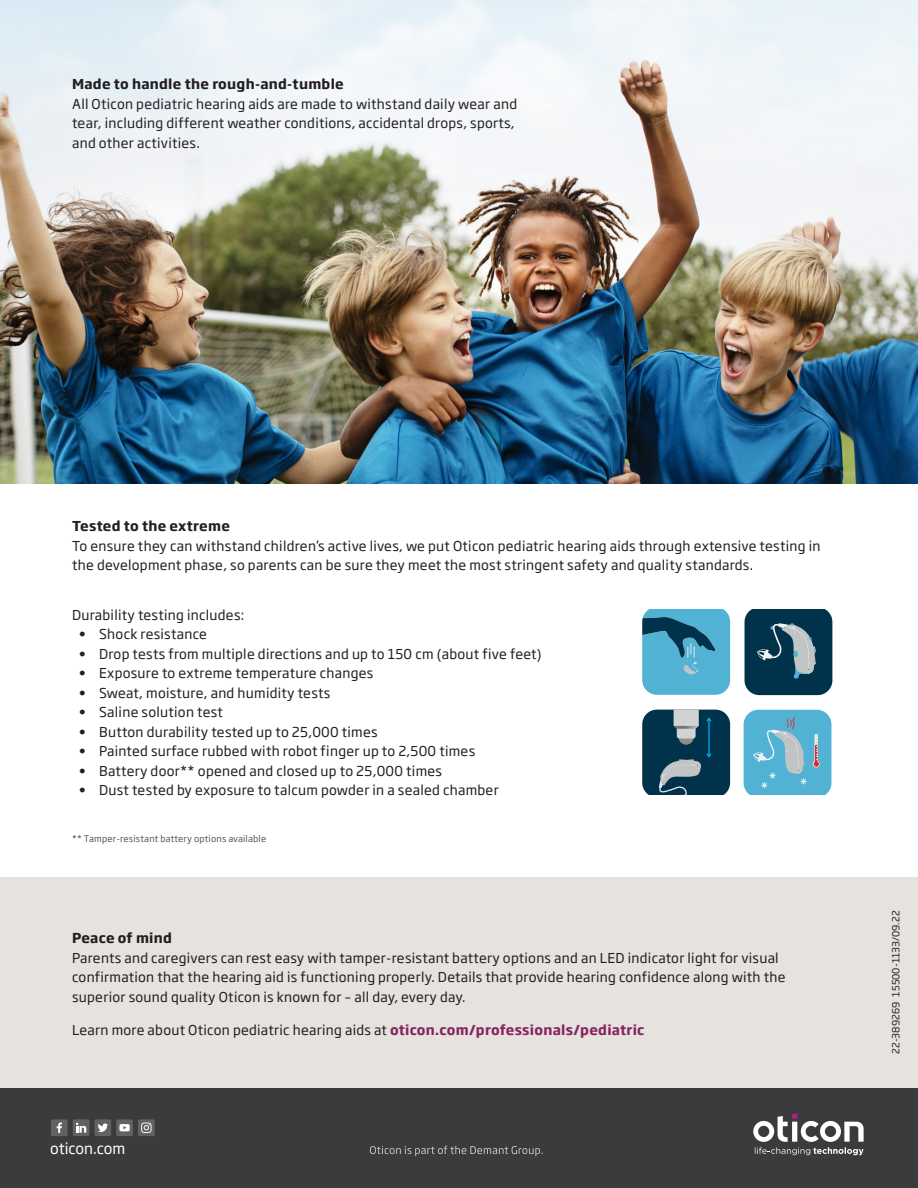
<style>
.page{position:relative;width:918px;height:1188px;background:#fff}
.page>*{position:absolute;margin:0;border:0;box-sizing:border-box;transform-origin:0 0}
.OTI20_Web_Adress_Neg{font:15px "Soho Gothic Pro";color:#fff}
.OTI20_Body_9_13{font:13.5px/19.5px "Soho Gothic Pro";letter-spacing:.02em;color:#231f20}
.OTI20_Body_9_13-2{font:700 13.5px "Soho Gothic Pro";letter-spacing:.02em;color:#231f20}
.OTI20_Accord_Number{font:9.75px "Soho Gothic Pro";color:#231f20}
.OTI20_asterix_6_8{font:9px "Soho Gothic Pro";letter-spacing:.02em;color:#57585a}
.s1{font-weight:700}
.s2{font-weight:700;color:#872460}
</style>
<div class="page">
<div style="left:0;top:878px;width:918px;height:224px;background:#e6e2de"></div>
<img style="left:0;top:0;width:918px;height:484px">
<div style="left:0;top:1089px;width:918px;height:99px;background:#3a3b3c"></div>
<svg style="left:753px;top:1113px;width:111px;height:42px"></svg>
<svg style="left:744px;top:710px;width:87px;height:85px;background:#65b5d2"></svg>
<svg style="left:642px;top:610px;width:88px;height:85px;background:#4aa0bf"></svg>
<svg style="left:745px;top:610px;width:87px;height:85px;background:#224e62"></svg>
<svg style="left:642px;top:710px;width:88px;height:85px;background:#295366"></svg>
<div style="left:116px;top:1119px;width:17px;height:17px;background:#626265;border-radius:2px"></div>
<svg style="left:119px;top:1124px;width:11px;height:7px"></svg>
<div style="left:73px;top:1119px;width:16px;height:17px;background:#626265;border-radius:2px"></div>
<svg style="left:76px;top:1123px;width:10px;height:10px"></svg>
<div style="left:95px;top:1119px;width:16px;height:17px;background:#626265;border-radius:2px"></div>
<svg style="left:98px;top:1123px;width:10px;height:9px"></svg>
<div style="left:51px;top:1119px;width:17px;height:17px;background:#626265;border-radius:2px"></div>
<svg style="left:57px;top:1123px;width:5px;height:10px"></svg>
<div style="left:138px;top:1119px;width:17px;height:17px;background:#626265;border-radius:2px"></div>
<svg style="left:141px;top:1123px;width:11px;height:10px"></svg>
<svg style="left:370px;top:1146px;width:173px;height:10px"></svg>
<p class="OTI20_Body_9_13-2" style="left:72px;top:74px;width:273px">Made to handle the rough-and-tumble</p>
<p class="OTI20_Body_9_13" style="left:72px;top:93px;width:447px">All Oticon pediatric hearing aids are made to withstand daily wear and tear, including different weather conditions, accidental drops, sports, and other activities.</p>
<p class="OTI20_Body_9_13-2" style="left:72px;top:515px;width:159px">Tested to the extreme</p>
<p class="OTI20_Body_9_13" style="left:72px;top:535px;width:750px">To ensure they can withstand children’s active lives, we put Oticon pediatric hearing aids through extensive testing in the development phase, so parents can be sure they meet the most stringent safety and quality standards.</p>
<p class="OTI20_Body_9_13" style="left:72px;top:604px;width:174px">Durability testing includes:</p>
<p class="OTI20_Body_9_13" style="left:79px;top:624px;width:130px">• Shock resistance</p>
<p class="OTI20_Body_9_13" style="left:79px;top:643px;width:464px">• Drop tests from multiple directions and up to 150 cm (about five feet)</p>
<p class="OTI20_Body_9_13" style="left:79px;top:663px;width:296px">• Exposure to extreme temperature changes</p>
<p class="OTI20_Body_9_13" style="left:79px;top:682px;width:253px">• Sweat, moisture, and humidity tests</p>
<p class="OTI20_Body_9_13" style="left:79px;top:702px;width:146px">• Saline solution test</p>
<p class="OTI20_Body_9_13" style="left:79px;top:721px;width:300px">• Button durability tested up to 25,000 times</p>
<p class="OTI20_Body_9_13" style="left:79px;top:741px;width:398px">• Painted surface rubbed with robot finger up to 2,500 times</p>
<p class="OTI20_Body_9_13" style="left:79px;top:760px;width:365px">• Battery door** opened and closed up to 25,000 times</p>
<p class="OTI20_Body_9_13" style="left:79px;top:780px;width:421px">• Dust tested by exposure to talcum powder in a sealed chamber</p>
<p class="OTI20_asterix_6_8" style="left:72px;top:831px;width:196px">** Tamper-resistant battery options available</p>
<p class="OTI20_Body_9_13" style="left:72px;top:928px;width:715px"><span class="s1">Peace of mind<br></span>Parents and caregivers can rest easy with tamper-resistant battery options and an LED indicator light for visual confirmation that the hearing aid is functioning properly. Details that provide hearing confidence along with the superior sound quality Oticon is known for – all day, every day.</p>
<p class="OTI20_Body_9_13" style="left:72px;top:1020px;width:574px">Learn more about Oticon pediatric hearing aids at <span class="s2">oticon.com/professionals/pediatric</span></p>
<p class="OTI20_Web_Adress_Neg" style="left:50px;top:1137px;width:77px">oticon.com</p>
<p class="OTI20_Accord_Number" style="left:888px;top:1054px;width:145px;rotate:-90deg">22-389269 15500-1133/09.22</p>
</div>
